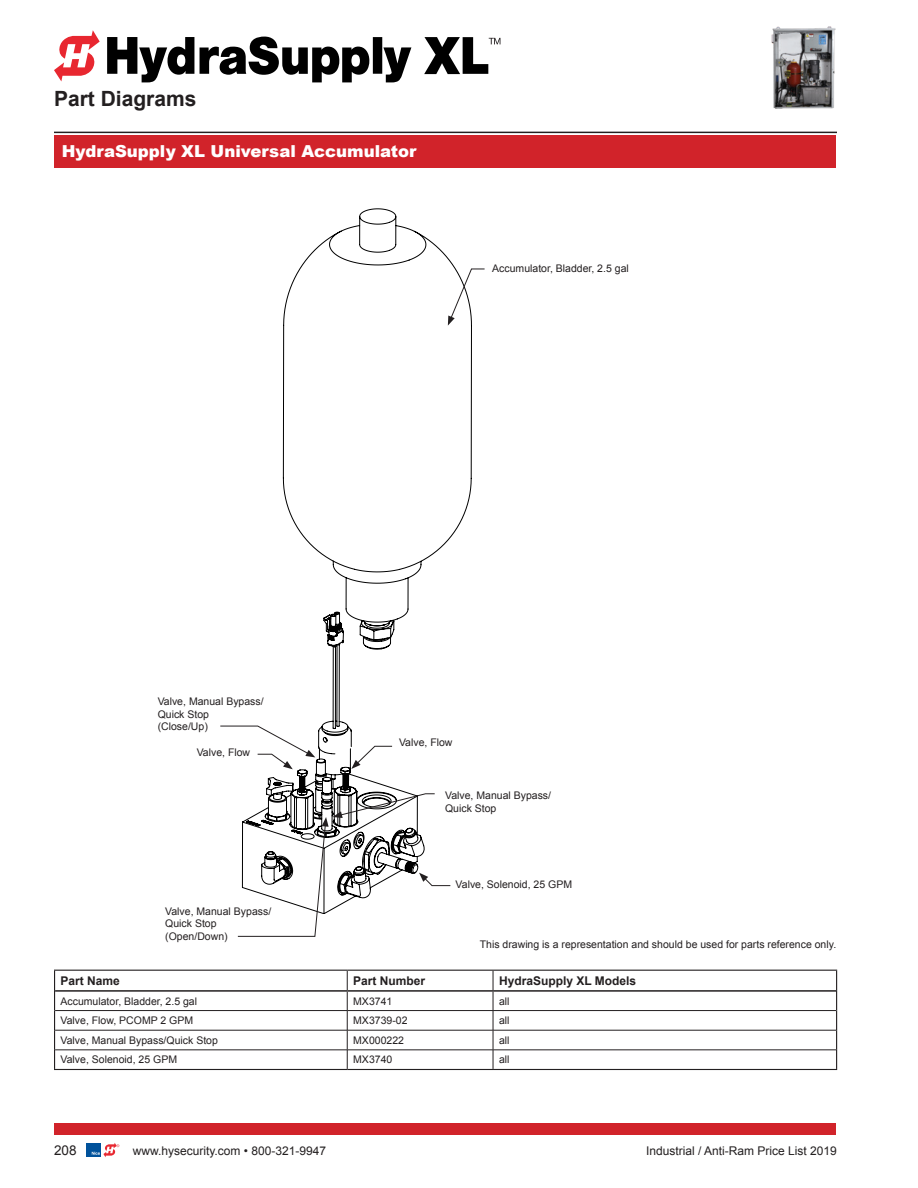
<style>
.page{position:relative;width:918px;height:1188px;background:#fff}
.page>*{position:absolute;margin:0;border:0;box-sizing:border-box;transform-origin:0 0}
.t1{font:700 21px "Arial";color:#231f20}
.t2{font:900 16.5px "Arial";color:#fff}
.t3{font:13.5px "Arial";color:#231f20}
.t4{font:12px "Arial";color:#231f20}
.t5{font:700 12px "Arial";color:#231f20}
.t6{font:10.5px/12.6px "Arial";color:#231f20}
</style>
<div class="page">
<hr style="left:54px;top:132px;width:783px;height:1px;background:#231f20">
<div style="left:55px;top:1123px;width:781px;height:12px;background:#d1232a"></div>
<svg style="left:266px;top:208px;width:206px;height:585px"></svg>
<div style="left:55px;top:136px;width:781px;height:32px;background:#d1232a"></div>
<hr style="left:54px;top:970px;width:293px;height:1px;background:#231f20">
<hr style="left:347px;top:970px;width:146px;height:1px;background:#231f20">
<hr style="left:493px;top:970px;width:344px;height:1px;background:#231f20">
<svg style="left:54px;top:971px;width:1px;height:98px"></svg>
<svg style="left:836px;top:971px;width:1px;height:98px"></svg>
<hr style="left:54px;top:1069px;width:293px;height:1px;background:#231f20">
<hr style="left:347px;top:1069px;width:146px;height:1px;background:#231f20">
<hr style="left:493px;top:1069px;width:344px;height:1px;background:#231f20">
<hr style="left:55px;top:1010px;width:292px;height:1px;background:#231f20">
<hr style="left:347px;top:1010px;width:146px;height:1px;background:#231f20">
<hr style="left:493px;top:1010px;width:343px;height:1px;background:#231f20">
<hr style="left:55px;top:1030px;width:292px;height:1px;background:#231f20">
<hr style="left:347px;top:1030px;width:146px;height:1px;background:#231f20">
<hr style="left:493px;top:1030px;width:343px;height:1px;background:#231f20">
<hr style="left:55px;top:1050px;width:292px;height:1px;background:#231f20">
<hr style="left:347px;top:1050px;width:146px;height:1px;background:#231f20">
<svg style="left:347px;top:971px;width:1px;height:98px"></svg>
<hr style="left:493px;top:1050px;width:343px;height:1px;background:#231f20">
<svg style="left:493px;top:971px;width:1px;height:98px"></svg>
<hr style="left:55px;top:990px;width:292px;height:2px;background:#231f20">
<hr style="left:347px;top:990px;width:146px;height:2px;background:#231f20">
<hr style="left:493px;top:990px;width:343px;height:2px;background:#231f20">
<svg style="left:351px;top:746px;width:42px;height:23px"></svg>
<svg style="left:448px;top:268px;width:37px;height:58px"></svg>
<svg style="left:220px;top:725px;width:95px;height:44px"></svg>
<svg style="left:237px;top:793px;width:214px;height:144px"></svg>
<img style="left:771px;top:26px;width:65px;height:83px">
<svg style="left:107px;top:37px;width:393px;height:45px"></svg>
<svg style="left:54px;top:30px;width:46px;height:51px"></svg>
<div style="left:87px;top:1143px;width:14px;height:14px;background:#01529b"></div>
<svg style="left:92px;top:1143px;width:27px;height:14px"></svg>
<h1 class="t1" style="left:54px;top:84px;width:144px">Part Diagrams</h1>
<h2 class="t2" style="left:62px;top:139px;width:356px">HydraSupply XL Universal Accumulator</h2>
<p class="t6" style="left:492px;top:262px;width:138px">Accumulator, Bladder, 2.5 gal</p>
<p class="t6" style="left:158px;top:695px;width:108px">Valve, Manual Bypass/<br>Quick Stop<br>(Close/Up)</p>
<p class="t6" style="left:197px;top:746px;width:55px">Valve, Flow</p>
<p class="t6" style="left:399px;top:736px;width:55px">Valve, Flow</p>
<p class="t6" style="left:445px;top:790px;width:108px">Valve, Manual Bypass/<br>Quick Stop</p>
<p class="t6" style="left:165px;top:905px;width:108px">Valve, Manual Bypass/<br>Quick Stop (Open/Down)</p>
<p class="t6" style="left:456px;top:879px;width:118px">Valve, Solenoid, 25 GPM</p>
<p class="t6" style="left:480px;top:938px;width:358px">This drawing is a representation and should be used for parts reference only.</p>
<p class="t5" style="left:61px;top:972px;width:61px">Part Name</p>
<p class="t5" style="left:353px;top:972px;width:74px">Part Number</p>
<p class="t5" style="left:499px;top:972px;width:139px">HydraSupply XL Models</p>
<p class="t6" style="left:61px;top:995px;width:138px">Accumulator, Bladder, 2.5 gal</p>
<p class="t6" style="left:353px;top:995px;width:41px">MX3741</p>
<p class="t6" style="left:499px;top:995px;width:12px">all</p>
<p class="t6" style="left:61px;top:1014px;width:134px">Valve, Flow, PCOMP 2 GPM</p>
<p class="t6" style="left:353px;top:1014px;width:56px">MX3739-02</p>
<p class="t6" style="left:499px;top:1014px;width:12px">all</p>
<p class="t6" style="left:61px;top:1034px;width:159px">Valve, Manual Bypass/Quick Stop</p>
<p class="t6" style="left:353px;top:1034px;width:52px">MX000222</p>
<p class="t6" style="left:499px;top:1034px;width:12px">all</p>
<p class="t6" style="left:61px;top:1054px;width:118px">Valve, Solenoid, 25 GPM</p>
<p class="t6" style="left:353px;top:1054px;width:41px">MX3740</p>
<p class="t6" style="left:499px;top:1054px;width:12px">all</p>
<p class="t3" style="left:54px;top:1142px;width:24px">208</p>
<p class="t4" style="left:133px;top:1143px;width:195px">www.hysecurity.com • 800-321-9947</p>
<p class="t4" style="left:646px;top:1143px;width:192px">Industrial / Anti-Ram Price List 2019</p>
</div>
